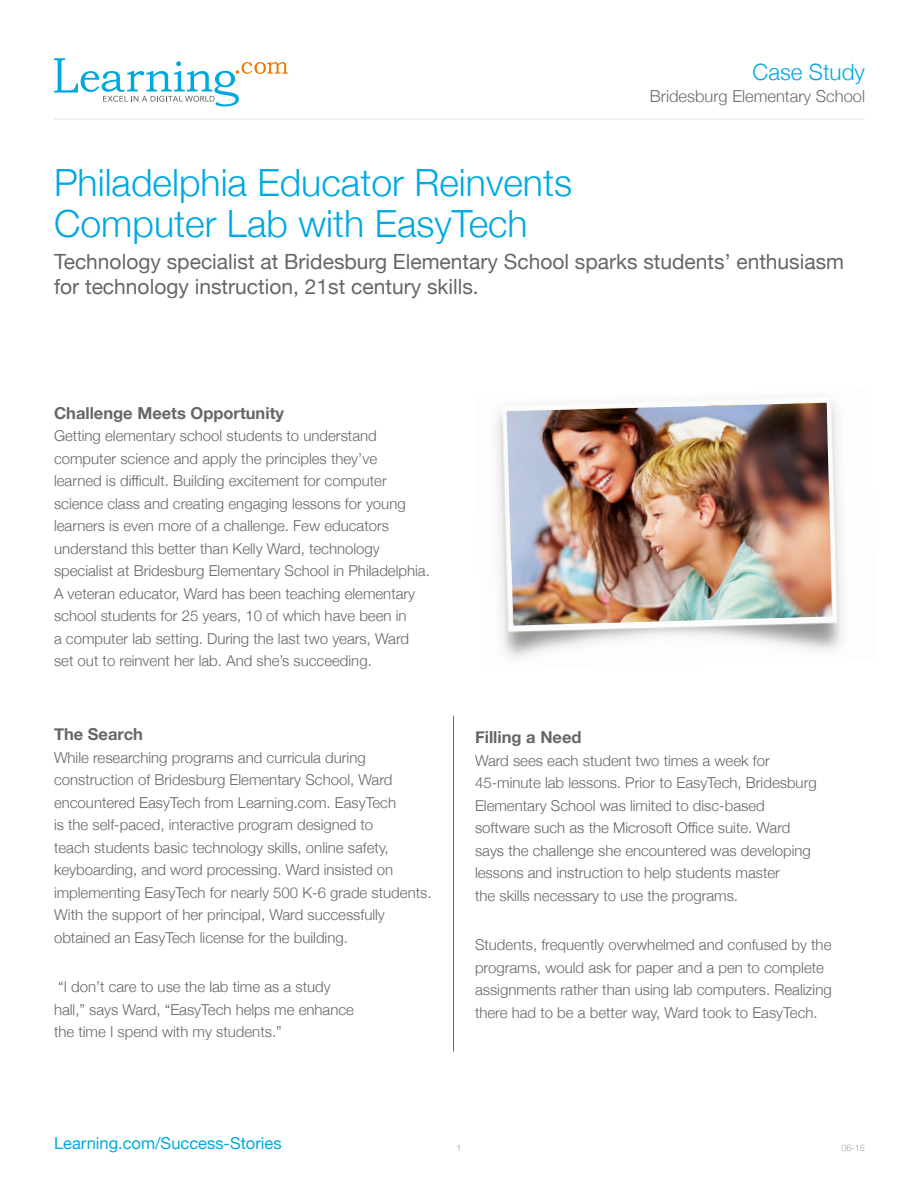
<style>
.page{position:relative;width:918px;height:1188px;background:#fff}
.page>*{position:absolute;margin:0;border:0;box-sizing:border-box;transform-origin:0 0}
.t1{font:300 37.5px/40.5px "Helvetica Neue";color:#00a8e2}
.t2{font:300 22.5px "Helvetica Neue";color:#00a8e2}
.t3{font:21px/25.2px "Helvetica Neue";color:#666}
.t4{font:700 16.5px "Helvetica Neue";color:#666}
.t5{font:16.5px "Helvetica Neue";color:#00a8e2}
.t6{font:300 16.5px "Helvetica Neue";color:#6c6d70}
.t7{font:300 15px/22.5px "Helvetica Neue";color:#666}
.t8{font:300 9px "Helvetica Neue";color:#a0a1a5}
</style>
<div class="page">
<hr style="left:54px;top:119px;width:811px;height:1px;background:#e5e5e4">
<svg style="left:54px;top:58px;width:234px;height:48px"></svg>
<img style="left:496px;top:401px;width:347px;height:257px">
<img style="left:507px;top:403px;width:325px;height:223px">
<hr style="left:453px;top:716px;width:1px;height:336px;background:#666">
<h2 class="t2" style="left:753px;top:54px;width:114px">Case Study</h2>
<p class="t6" style="left:650px;top:83px;width:217px">Bridesburg Elementary School</p>
<h1 class="t1" style="left:54px;top:160px;width:520px">Philadelphia Educator Reinvents<br>Computer Lab with EasyTech</h1>
<h3 class="t3" style="left:54px;top:250px;width:792px">Technology specialist at Bridesburg Elementary School sparks students’ enthusiasm for technology instruction, 21st century skills.</h3>
<p class="t4" style="left:54px;top:400px;width:232px">Challenge Meets Opportunity</p>
<p class="t7" style="left:54px;top:424px;width:377px">Getting elementary school students to understand computer science and apply the principles they’ve<br>learned is difficult. Building excitement for computer science class and creating engaging lessons for young learners is even more of a challenge. Few educators understand this better than Kelly Ward, technology specialist at Bridesburg Elementary School in Philadelphia.<br>A veteran educator, Ward has been teaching elementary school students for 25 years, 10 of which have been in<br>a computer lab setting. During the last two years, Ward set out to reinvent her lab. And she’s succeeding.</p>
<p class="t4" style="left:54px;top:721px;width:90px">The Search</p>
<p class="t7" style="left:54px;top:745px;width:379px">While researching programs and curricula during construction of Bridesburg Elementary School, Ward encountered EasyTech from Learning.com. EasyTech<br>is the self-paced, interactive program designed to<br>teach students basic technology skills, online safety, keyboarding, and word processing. Ward insisted on implementing EasyTech for nearly 500 K-6 grade students.<br>With the support of her principal, Ward successfully obtained an EasyTech license for the building.</p>
<p class="t7" style="left:54px;top:974px;width:302px">“I don’t care to use the lab time as a study hall,” says Ward, “EasyTech helps me enhance the time I spend with my students.”</p>
<p class="t4" style="left:475px;top:724px;width:108px">Filling a Need</p>
<p class="t7" style="left:475px;top:748px;width:343px">Ward sees each student two times a week for 45-minute lab lessons. Prior to EasyTech, Bridesburg Elementary School was limited to disc-based software such as the Microsoft Office suite. Ward says the challenge she encountered was developing lessons and instruction to help students master<br>the skills necessary to use the programs.</p>
<p class="t7" style="left:475px;top:933px;width:358px">Students, frequently overwhelmed and confused by the programs, would ask for paper and a pen to complete assignments rather than using lab computers. Realizing there had to be a better way, Ward took to EasyTech.</p>
<p class="t5" style="left:54px;top:1131px;width:229px">Learning.com/Success-Stories</p>
<p class="t8" style="left:841px;top:1140px;width:25px">06-15</p>
<p class="t8" style="left:456px;top:1140px;width:7px">1</p>
</div>
